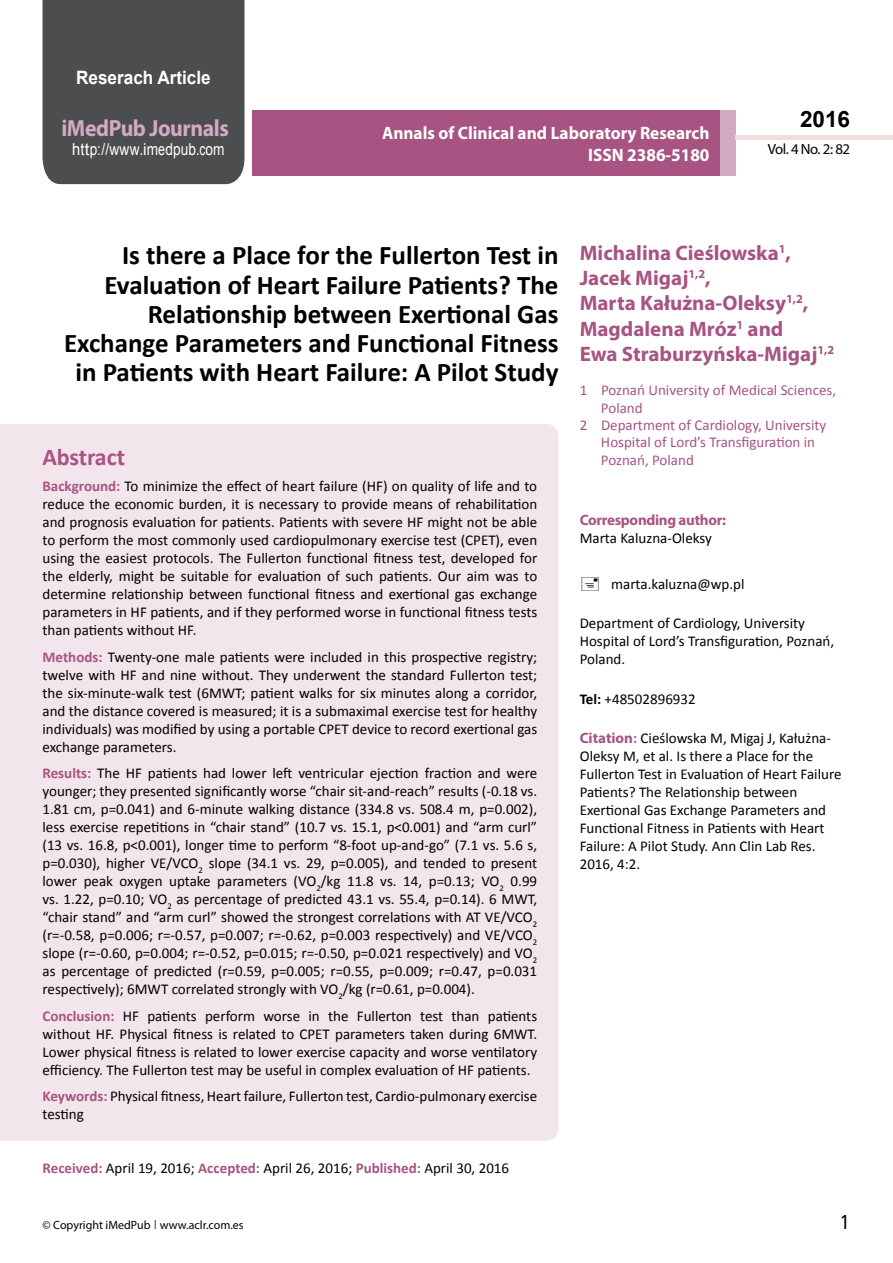
<style>
.page{position:relative;width:893px;height:1263px;background:#fff}
.page>*{position:absolute;margin:0;border:0;box-sizing:border-box;transform-origin:0 0}
.t1{font:700 27px/29.2px "Calibri";color:#000;text-align:right}
.t2{font:25.5px "Tunga";color:#000}
.t3{font:700 24px "Calibri";letter-spacing:-.005em;color:#a75483}
.t4{font:700 23.4px "Myriad Pro";letter-spacing:-.02em;color:#d2aac1;scale:.93 1}
.t5{font:700 22.5px "Arial";color:#000}
.t6{font:700 21px/25.2px "Myriad Pro";color:#a75483}
.t7{font:700 18.45px "Arial";color:#fff;scale:.93 1}
.t8{font:700 18px/21.6px "Myriad Pro";color:#fff;text-align:right;scale:.96 1}
.t9{font:16.5px "Arial";letter-spacing:.01em;color:#fff;scale:.89 1}
.t10{font:15px/18px "Calibri";color:#000;text-align:justify}
.t11{font:15px "Calibri";color:#a75483}
.t12{font:700 15px "Myriad Pro";letter-spacing:-.02em;color:#a75483}
.t13{font:14.85px "Myriad Pro";letter-spacing:-.03em;color:#000}
.t14{font:12px "Myriad Pro";color:#000}
.s1{font-family:"Calibri"}
.s2{font-weight:700;color:#a75483}
.s3{font-weight:700}
.s4{font-family:"Myriad Pro";font-weight:700;color:#a75483}
.s5{font-family:"Tunga"}
</style>
<div class="page">
<div style="left:252px;top:110px;width:469px;height:66px;background:#a75483"></div>
<div style="left:720px;top:110px;width:16px;height:66px;background:#d2aac1"></div>
<div style="left:43px;top:0;width:201px;height:184px;background:#4c4d4f"></div>
<div style="left:736px;top:135px;width:157px;height:5px;background:#f2dddc"></div>
<div style="left:0;top:424px;width:558px;height:717px;background:#f2e5ec"></div>
<p class="t7" style="left:76px;top:65px;width:146px">Reserach Article</p>
<h3 class="t4" style="left:61px;top:113px;width:181px">iMedPub Journals</h3>
<p class="t9" style="left:72px;top:139px;width:173px">http://www<span class="s1">.</span>imedpub<span class="s1">.</span>com</p>
<p class="t8" style="left:382px;top:122px;width:343px">Annals of Clinical and Laboratory Research<br>ISSN 2386-5180</p>
<h3 class="t5" style="left:800px;top:104px;width:52px">2016</h3>
<p class="t13" style="left:768px;top:140px;width:84px">Vol. 4 No. 2: 82</p>
<h1 class="t1" style="left:64px;top:241px;width:496px">Is there a Place for the Fullerton Test in Evaluation of Heart Failure Patients? The Relationship between Exertional Gas Exchange Parameters and Functional Fitness in Patients with Heart Failure: A Pilot Study</h1>
<h3 class="t3" style="left:43px;top:441px;width:84px">Abstract</h3>
<p class="t10" style="left:43px;top:477px;width:496px"><span class="s2">Background:</span> To minimize the effect of heart failure (HF) on quality of life and to reduce the economic burden, it is necessary to provide means of rehabilitation and prognosis evaluation for patients. Patients with severe HF might not be able to perform the most commonly used cardiopulmonary exercise test (CPET), even using the easiest protocols. The Fullerton functional fitness test, developed for the elderly, might be suitable for evaluation of such patients. Our aim was to determine relationship between functional fitness and exertional gas exchange parameters in HF patients, and if they performed worse in functional fitness tests than patients without HF.</p>
<p class="t10" style="left:43px;top:648px;width:496px"><span class="s2">Methods:</span> Twenty-one male patients were included in this prospective registry; twelve with HF and nine without. They underwent the standard Fullerton test; the six-minute-walk test (6MWT; patient walks for six minutes along a corridor, and the distance covered is measured; it is a submaximal exercise test for healthy individuals) was modified by using a portable CPET device to record exertional gas exchange parameters.</p>
<p class="t10" style="left:42px;top:764px;width:496px"><span class="s2">Results:</span> The HF patients had lower left ventricular ejection fraction and were younger; they presented significantly worse “chair sit-and-reach” results (-0.18 vs.<br>1.81 cm, p=0.041) and 6-minute walking distance (334.8 vs. 508.4 m, p=0.002), less exercise repetitions in “chair stand” (10.7 vs. 15.1, p&lt;0.001) and “arm curl” (13 vs. 16.8, p&lt;0.001), longer time to perform “8-foot up-and-go” (7.1 vs. 5.6 s, p=0.030), higher VE/VCO<sub>2</sub> slope (34.1 vs. 29, p=0.005), and tended to present lower peak oxygen uptake parameters (VO<sub>2</sub>/kg 11.8 vs. 14, p=0.13; VO<sub>2</sub> 0.99 vs. 1.22, p=0.10; VO<sub>2</sub> as percentage of predicted 43.1 vs. 55.4, p=0.14). 6 MWT, “chair stand” and “arm curl” showed the strongest correlations with AT VE/VCO<sub>2 </sub>(r=-0.58, p=0.006; r=-0.57, p=0.007; r=-0.62, p=0.003 respectively) and VE/VCO<sub>2 </sub>slope (r=-0.60, p=0.004; r=-0.52, p=0.015; r=-0.50, p=0.021 respectively) and VO<sub>2 </sub>as percentage of predicted (r=0.59, p=0.005; r=0.55, p=0.009; r=0.47, p=0.031 respectively); 6MWT correlated strongly with VO<sub>2</sub>/kg (r=0.61, p=0.004).</p>
<p class="t10" style="left:43px;top:1007px;width:496px"><span class="s2">Conclusion:</span> HF patients perform worse in the Fullerton test than patients without HF. Physical fitness is related to CPET parameters taken during 6MWT.<br>Lower physical fitness is related to lower exercise capacity and worse ventilatory efficiency. The Fullerton test may be useful in complex evaluation of HF patients.</p>
<p class="t10" style="left:43px;top:1087px;width:496px"><span class="s2">Keywords:</span> Physical fitness, Heart failure, Fullerton test, Cardio-pulmonary exercise testing</p>
<p class="t10" style="left:43px;top:1159px;width:468px"><span class="s2">Received:</span> April 19, 2016; <span class="s2">Accepted:</span> April 26, 2016; <span class="s2">Published:</span> April 30, 2016</p>
<h3 class="t6" style="left:580px;top:240px;width:256px">Michalina Cieślowska<sup>1</sup>,<br>Jacek Migaj<sup>1,2</sup>,<br>Marta Kałużna-Oleksy<sup>1,2</sup>,<br>Magdalena Mróz<sup>1</sup> and<br>Ewa Straburzyńska-Migaj<sup>1,2</sup></h3>
<p class="t11" style="left:580px;top:381px;width:258px">1 Poznań University of Medical Sciences,</p>
<p class="t11" style="left:601px;top:398px;width:43px">Poland</p>
<p class="t11" style="left:580px;top:415px;width:248px">2 Department of Cardiology, University</p>
<p class="t11" style="left:601px;top:433px;width:216px">Hospital of Lord’s Transfiguration in</p>
<p class="t11" style="left:601px;top:450px;width:94px">Poznań, Poland</p>
<p class="t12" style="left:580px;top:510px;width:148px">Corresponding author:</p>
<p class="t10" style="left:580px;top:529px;width:134px">Marta Kaluzna-Oleksy</p>
<p class="t10" style="left:611px;top:575px;width:135px">marta.kaluzna@wp.pl</p>
<p class="t10" style="left:580px;top:614px;width:256px;text-align:left">Department of Cardiology, University<br>Hospital of Lord’s Transfiguration, Poznań,<br>Poland.</p>
<p class="t10" style="left:580px;top:690px;width:118px"><span class="s3">Tel:</span> +48502896932</p>
<p class="t10" style="left:580px;top:729px;width:263px;text-align:left"><span class="s4">Citation</span><span class="s2">:</span> Cieślowska M, Migaj J, Kałużna-Oleksy M, et al. Is there a Place for the Fullerton Test in Evaluation of Heart Failure Patients? The Relationship between Exertional Gas Exchange Parameters and Functional Fitness in Patients with Heart Failure: A Pilot Study. Ann Clin Lab Res.<br>2016, 4:2.</p>
<p class="t14" style="left:43px;top:1217px;width:203px">© Copyright iMedPub <span class="s5">|</span> www.aclr.com.es</p>
<h2 class="t2" style="left:841px;top:1205px;width:9px">1</h2>
</div>
